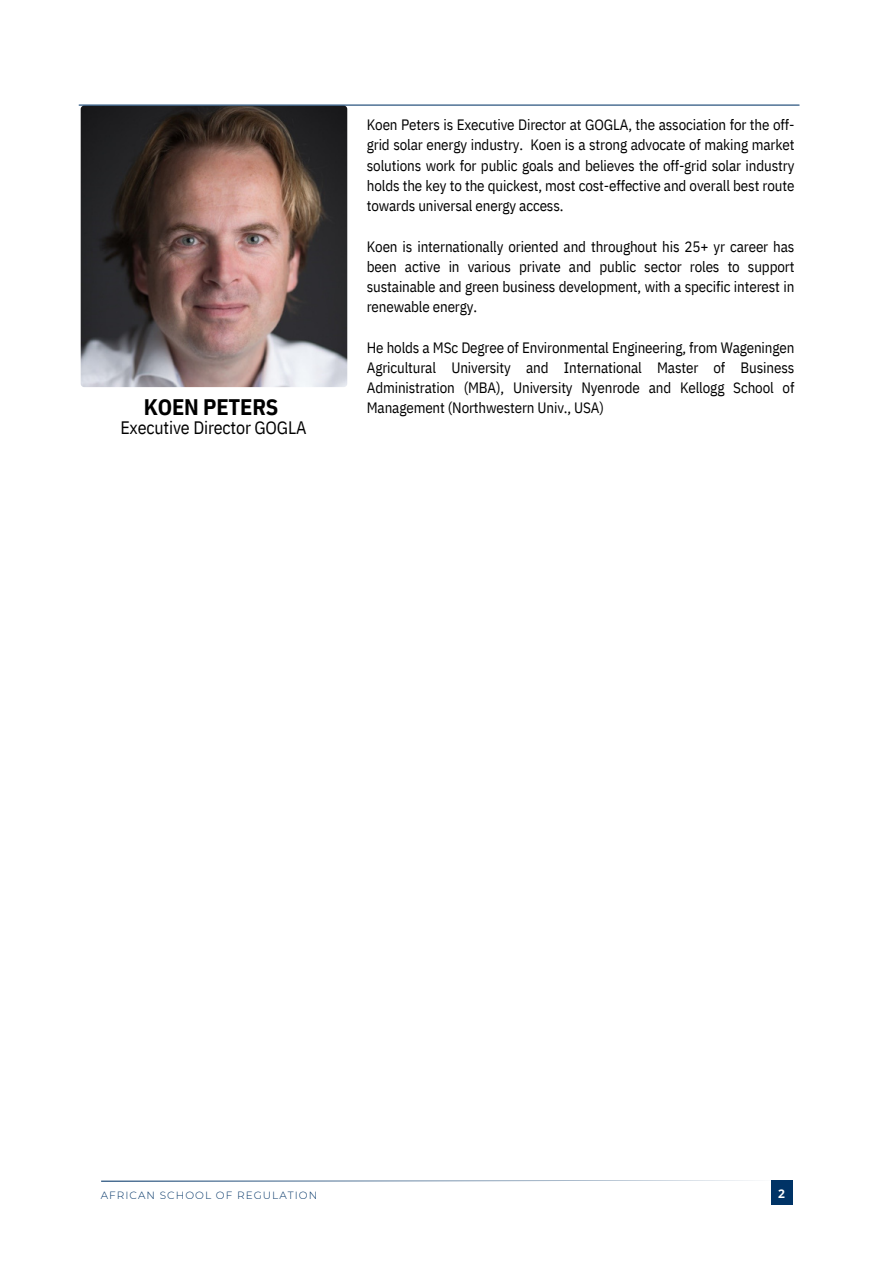
<style>
.page{position:relative;width:893px;height:1264px;background:#fff}
.page>*{position:absolute;margin:0;border:0;box-sizing:border-box;transform-origin:0 0}
.t1{font:700 22.5px "IBM Plex Sans Cond";letter-spacing:-.01em;color:#000}
.t2{font:18px "IBM Plex Sans Cond";letter-spacing:-.01em;color:#000}
.t3{font:15px/20.2px "IBM Plex Sans Cond";letter-spacing:-.01em;color:#000;text-align:justify}
.t4{font:700 12px "Open Sans";color:#fff}
.t5{font:300 10.5px "Montserrat";letter-spacing:.1em;color:#036}
</style>
<div class="page">
<div style="left:770px;top:1180px;width:22px;height:25px;background:#036"></div>
<svg style="left:101px;top:1180px;width:670px;height:1px"></svg>
<img style="left:81px;top:106px;width:266px;height:281px;border-radius:3px">
<svg style="left:79px;top:105px;width:720px;height:1px"></svg>
<p class="t1" style="left:144px;top:392px;width:136px">KOEN PETERS</p>
<p class="t2" style="left:120px;top:416px;width:188px">Executive Director GOGLA</p>
<p class="t3" style="left:367px;top:114px;width:429px">Koen Peters is Executive Director at GOGLA, the association for the off&shy;grid solar energy industry. Koen is a strong advocate of making market solutions work for public goals and believes the off-grid solar industry holds the key to the quickest, most cost-effective and overall best route towards universal energy access.</p>
<p class="t3" style="left:367px;top:236px;width:429px">Koen is internationally oriented and throughout his 25+ yr career has been active in various private and public sector roles to support sustainable and green business development, with a specific interest in renewable energy.</p>
<p class="t3" style="left:367px;top:337px;width:429px">He holds a MSc Degree of Environmental Engineering, from Wageningen Agricultural University and International Master of Business Administration (MBA), University Nyenrode and Kellogg School of Management (Northwestern Univ., USA)</p>
<p class="t5" style="left:101px;top:1188px;width:218px">AFRICAN SCHOOL OF REGULATION</p>
<p class="t4" style="left:778px;top:1184px;width:8px">2</p>
</div>
